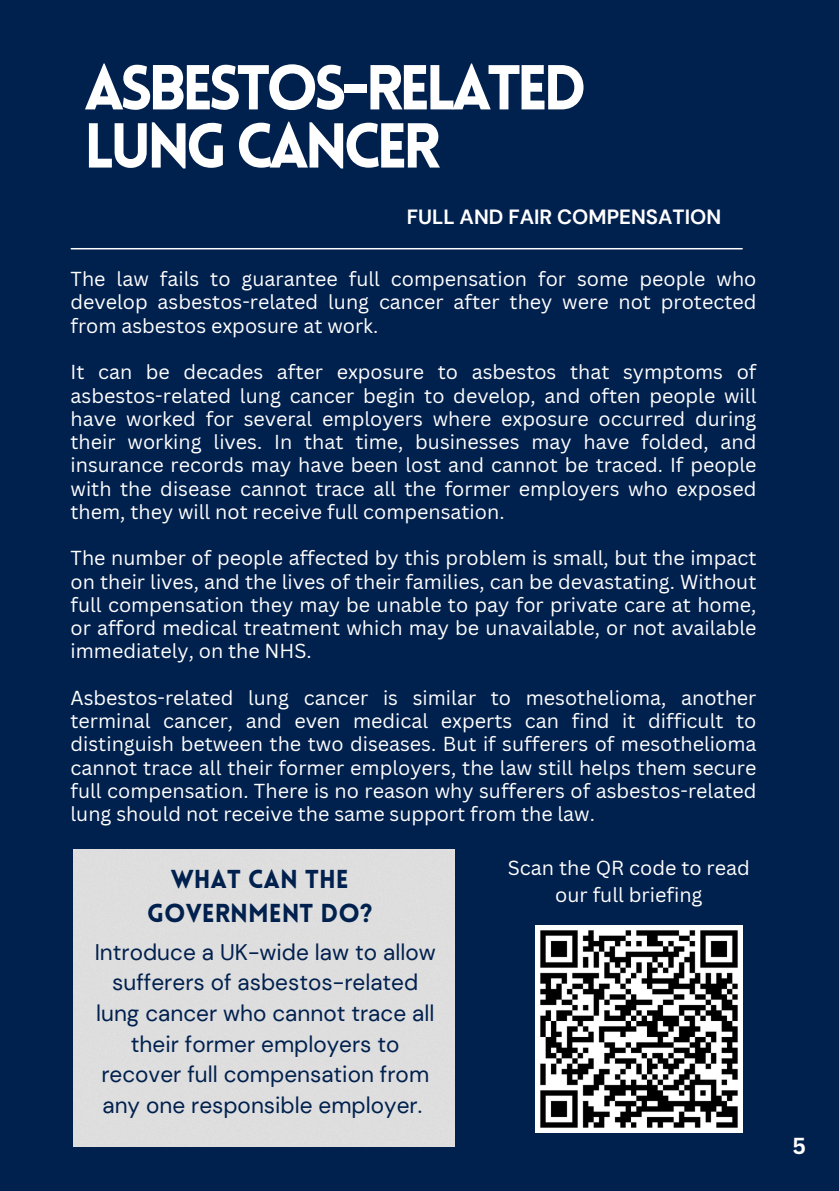
<style>
.page{position:relative;width:839px;height:1191px;background:#fff}
.page>*{position:absolute;margin:0;border:0;box-sizing:border-box;transform-origin:0 0}
.t1{font:900 62px/58.2px "Lovelo";letter-spacing:-.075em;color:#fff}
.t2{font:900 25.4px/34.8px "Lovelo";color:#00204e;text-align:center}
.t3{font:22.6px/30.6px "DM Sans";color:#00204e;text-align:center}
.t4{font:700 22.6px "Canva Sans";color:#fff}
.t5{font:700 20.6px "DM Sans";color:#fff}
.t6{font:19.8px/23.2px "Canva Sans";color:#fff;text-align:justify}
</style>
<div class="page">
<div style="left:0;top:0;width:838px;height:1191px;background:#00204e"></div>
<hr style="left:71px;top:248px;width:671px;height:1px;background:#fff">
<div style="left:73px;top:850px;width:381px;height:297px;background:#dedede"></div>
<img style="left:535px;top:925px;width:207px;height:207px">
<p class="t1" style="left:84px;top:65px;width:504px">ASBESTOS-RELATED<br>LUNG CANCER</p>
<p class="t5" style="left:407px;top:203px;width:316px">FULL AND FAIR COMPENSATION</p>
<p class="t6" style="left:70px;top:267px;width:687px">The law fails to guarantee full compensation for some people who develop asbestos-related lung cancer after they were not protected from asbestos exposure at work.</p>
<p class="t6" style="left:70px;top:360px;width:687px">It can be decades after exposure to asbestos that symptoms of asbestos-related lung cancer begin to develop, and often people will have worked for several employers where exposure occurred during their working lives. In that time, businesses may have folded, and insurance records may have been lost and cannot be traced. If people with the disease cannot trace all the former employers who exposed them, they will not receive full compensation.</p>
<p class="t6" style="left:70px;top:546px;width:687px">The number of people affected by this problem is small, but the impact on their lives, and the lives of their families, can be devastating. Without full compensation they may be unable to pay for private care at home, or afford medical treatment which may be unavailable, or not available immediately, on the NHS.</p>
<p class="t6" style="left:70px;top:686px;width:687px">Asbestos-related lung cancer is similar to mesothelioma, another terminal cancer, and even medical experts can find it difficult to distinguish between the two diseases. But if sufferers of mesothelioma cannot trace all their former employers, the law still helps them secure full compensation. There is no reason why sufferers of asbestos-related lung should not receive the same support from the law.</p>
<p class="t2" style="left:147px;top:864px;width:226px">WHAT CAN THE<br>GOVERNMENT DO?</p>
<p class="t3" style="left:95px;top:937px;width:342px">Introduce a UK-wide law to allow sufferers of asbestos-related lung cancer who cannot trace all their former employers to recover full compensation from any one responsible employer.</p>
<p class="t6" style="left:508px;top:854px;width:243px;line-height:27px;text-align:center">Scan the QR code to read our full briefing</p>
<p class="t4" style="left:792px;top:1130px;width:15px">5</p>
</div>
